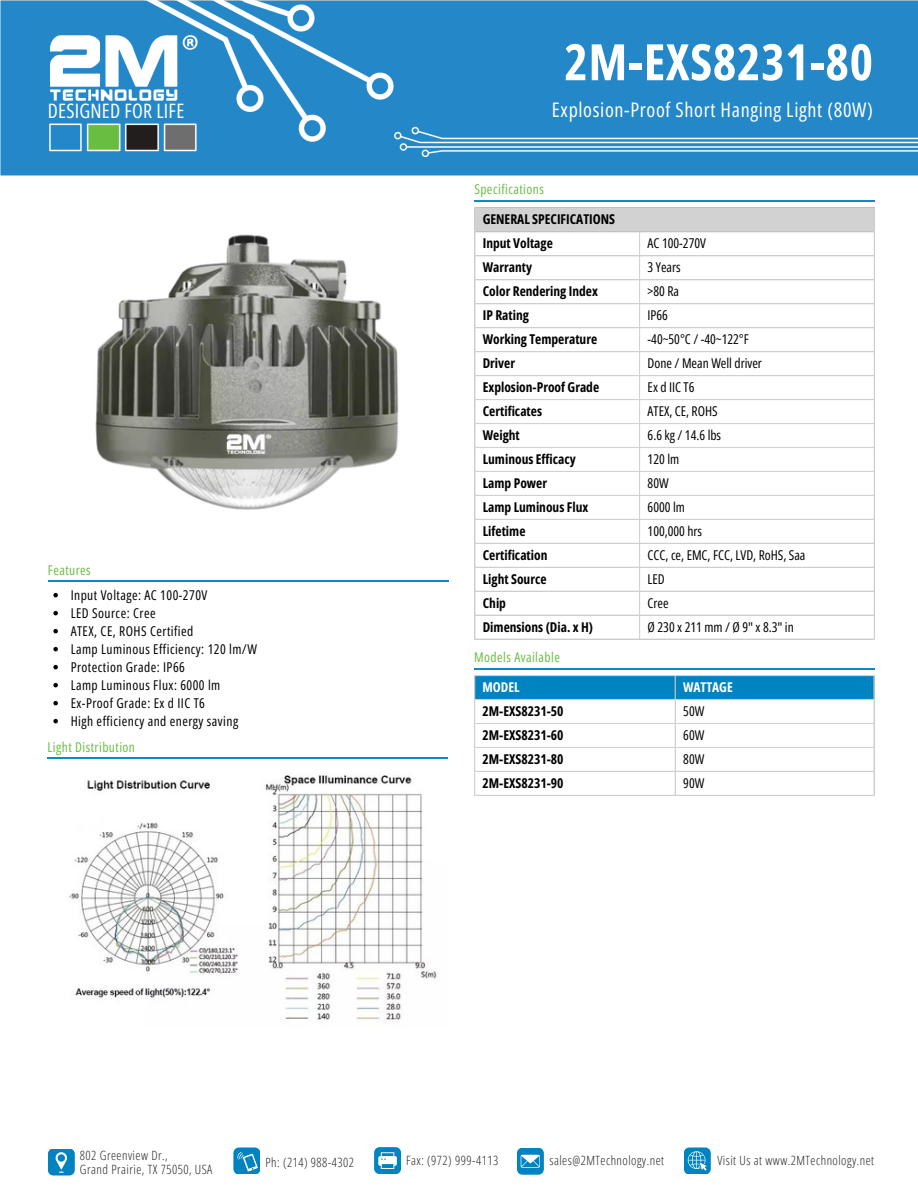
<style>
.page{position:relative;width:918px;height:1188px;background:#fff}
.page>*{position:absolute;margin:0;border:0;box-sizing:border-box;transform-origin:0 0}
.t1{font:700 50.25px "Open Sans Condensed";letter-spacing:.01em;color:#fff}
.t2{font:20.1px "Open Sans Condensed";letter-spacing:.035em;color:#fff}
.t3{font:19.95px "Open Sans Condensed";letter-spacing:.01em;color:#fff}
.t4{font:700 13.5px "Open Sans Condensed";color:#000}
.t5{font:13.5px "Open Sans Condensed";letter-spacing:.035em;color:#000}
.t6{font:13.5px "Open Sans Condensed";color:#000}
.t7{font:13.5px "Open Sans Condensed";letter-spacing:.035em;color:#6abe45}
.t8{font:700 13.5px "Open Sans Condensed";color:#fff}
.t9{font:300 12.75px "Open Sans Condensed";letter-spacing:.04em;color:#231f20}
</style>
<div class="page">
<img style="left:0;top:0;width:918px;height:176px">
<hr style="left:48px;top:580px;width:400px;height:2px;background:#0a8ccc">
<div style="left:475px;top:208px;width:400px;height:24px;background:#d2d2d3"></div>
<hr style="left:474px;top:208px;width:2px;height:431px;background:#d2d2d3">
<hr style="left:639px;top:232px;width:1px;height:407px;background:#d2d2d3">
<hr style="left:874px;top:208px;width:1px;height:431px;background:#d2d2d3">
<hr style="left:474px;top:207px;width:401px;height:1px;background:#d2d2d3">
<hr style="left:474px;top:255px;width:401px;height:1px;background:#d2d2d3">
<hr style="left:474px;top:279px;width:401px;height:1px;background:#d2d2d3">
<hr style="left:474px;top:303px;width:401px;height:1px;background:#d2d2d3">
<hr style="left:474px;top:327px;width:401px;height:1px;background:#d2d2d3">
<hr style="left:474px;top:351px;width:401px;height:1px;background:#d2d2d3">
<hr style="left:474px;top:375px;width:401px;height:1px;background:#d2d2d3">
<hr style="left:474px;top:399px;width:401px;height:1px;background:#d2d2d3">
<hr style="left:474px;top:423px;width:401px;height:1px;background:#d2d2d3">
<hr style="left:474px;top:447px;width:401px;height:1px;background:#d2d2d3">
<hr style="left:474px;top:471px;width:401px;height:1px;background:#d2d2d3">
<hr style="left:474px;top:495px;width:401px;height:1px;background:#d2d2d3">
<hr style="left:474px;top:519px;width:401px;height:1px;background:#d2d2d3">
<hr style="left:474px;top:543px;width:401px;height:1px;background:#d2d2d3">
<hr style="left:474px;top:567px;width:401px;height:1px;background:#d2d2d3">
<hr style="left:474px;top:591px;width:401px;height:1px;background:#d2d2d3">
<hr style="left:474px;top:615px;width:401px;height:1px;background:#d2d2d3">
<hr style="left:474px;top:639px;width:401px;height:1px;background:#d2d2d3">
<hr style="left:474px;top:668px;width:401px;height:1px;background:#0a8ccc">
<hr style="left:474px;top:200px;width:401px;height:2px;background:#0a8ccc">
<hr style="left:48px;top:758px;width:400px;height:1px;background:#0a8ccc">
<svg style="left:475px;top:676px;width:398px;height:23px;background:#0183c1"></svg>
<hr style="left:474px;top:676px;width:1px;height:119px;background:#d2d2d3">
<hr style="left:675px;top:676px;width:1px;height:119px;background:#d2d2d3">
<hr style="left:873px;top:676px;width:2px;height:119px;background:#d2d2d3">
<hr style="left:474px;top:675px;width:401px;height:1px;background:#d2d2d3">
<hr style="left:474px;top:699px;width:401px;height:1px;background:#d2d2d3">
<hr style="left:474px;top:723px;width:401px;height:1px;background:#d2d2d3">
<hr style="left:474px;top:747px;width:401px;height:1px;background:#d2d2d3">
<hr style="left:474px;top:771px;width:401px;height:1px;background:#d2d2d3">
<hr style="left:474px;top:795px;width:401px;height:1px;background:#d2d2d3">
<img style="left:95px;top:234px;width:304px;height:276px">
<svg style="left:53px;top:593px;width:5px;height:4px"></svg>
<svg style="left:53px;top:611px;width:5px;height:4px"></svg>
<svg style="left:53px;top:629px;width:5px;height:4px"></svg>
<svg style="left:53px;top:647px;width:5px;height:4px"></svg>
<svg style="left:53px;top:665px;width:5px;height:4px"></svg>
<svg style="left:53px;top:683px;width:5px;height:4px"></svg>
<svg style="left:53px;top:701px;width:5px;height:4px"></svg>
<svg style="left:53px;top:719px;width:5px;height:4px"></svg>
<img style="left:69px;top:775px;width:368px;height:245px">
<svg style="left:48px;top:1149px;width:27px;height:27px"></svg>
<svg style="left:233px;top:1148px;width:27px;height:26px"></svg>
<svg style="left:374px;top:1147px;width:27px;height:27px"></svg>
<svg style="left:517px;top:1148px;width:27px;height:27px"></svg>
<svg style="left:684px;top:1148px;width:27px;height:26px"></svg>
<p class="t3" style="left:48px;top:97px;width:138px">DESIGNED FOR LIFE</p>
<h1 class="t7" style="left:48px;top:560px;width:44px">Features</h1>
<p class="t5" style="left:71px;top:585px;width:138px">Input Voltage: AC 100-270V</p>
<p class="t5" style="left:71px;top:603px;width:86px">LED Source: Cree</p>
<p class="t5" style="left:71px;top:621px;width:124px">ATEX, CE, ROHS Certified</p>
<p class="t5" style="left:71px;top:639px;width:188px">Lamp Luminous Efficiency: 120 lm/W</p>
<p class="t5" style="left:71px;top:657px;width:116px">Protection Grade: IP66</p>
<p class="t5" style="left:71px;top:675px;width:151px">Lamp Luminous Flux: 6000 lm</p>
<p class="t5" style="left:71px;top:693px;width:136px">Ex-Proof Grade: Ex d IIC T6</p>
<p class="t5" style="left:71px;top:711px;width:169px">High efficiency and energy saving</p>
<p class="t7" style="left:48px;top:738px;width:89px">Light Distribution</p>
<p class="t1" style="left:564px;top:27px;width:310px">2M-EXS8231-80</p>
<p class="t2" style="left:552px;top:96px;width:323px">Explosion-Proof Short Hanging Light (80W)</p>
<p class="t7" style="left:474px;top:180px;width:71px">Specifications</p>
<h2 class="t4" style="left:483px;top:210px;width:134px">GENERAL SPECIFICATIONS</h2>
<p class="t4" style="left:483px;top:234px;width:72px">Input Voltage</p>
<p class="t6" style="left:648px;top:234px;width:60px">AC 100-270V</p>
<p class="t4" style="left:483px;top:258px;width:51px">Warranty</p>
<p class="t5" style="left:648px;top:258px;width:35px">3 Years</p>
<p class="t4" style="left:483px;top:282px;width:117px">Color Rendering Index</p>
<p class="t5" style="left:648px;top:282px;width:33px">&gt;80 Ra</p>
<p class="t4" style="left:483px;top:306px;width:48px">IP Rating</p>
<p class="t5" style="left:648px;top:306px;width:22px">IP66</p>
<p class="t4" style="left:483px;top:330px;width:116px">Working Temperature</p>
<p class="t5" style="left:648px;top:330px;width:103px">-40~50°C / -40~122°F</p>
<p class="t4" style="left:483px;top:354px;width:34px">Driver</p>
<p class="t6" style="left:648px;top:354px;width:116px">Done / Mean Well driver</p>
<p class="t4" style="left:483px;top:378px;width:118px">Explosion-Proof Grade</p>
<p class="t5" style="left:648px;top:378px;width:48px">Ex d IIC T6</p>
<p class="t4" style="left:483px;top:401px;width:61px">Certificates</p>
<p class="t6" style="left:648px;top:401px;width:72px">ATEX, CE, ROHS</p>
<p class="t4" style="left:483px;top:425px;width:39px">Weight</p>
<p class="t5" style="left:648px;top:425px;width:75px">6.6 kg / 14.6 lbs</p>
<p class="t4" style="left:483px;top:449px;width:95px">Luminous Efficacy</p>
<p class="t5" style="left:648px;top:449px;width:33px">120 lm</p>
<p class="t4" style="left:483px;top:473px;width:66px">Lamp Power</p>
<p class="t5" style="left:648px;top:473px;width:23px">80W</p>
<p class="t4" style="left:483px;top:497px;width:107px">Lamp Luminous Flux</p>
<p class="t5" style="left:648px;top:497px;width:39px">6000 lm</p>
<p class="t4" style="left:483px;top:521px;width:44px">Lifetime</p>
<p class="t6" style="left:648px;top:521px;width:56px">100,000 hrs</p>
<p class="t4" style="left:483px;top:545px;width:66px">Certification</p>
<p class="t6" style="left:648px;top:545px;width:159px">CCC, ce, EMC, FCC, LVD, RoHS, Saa</p>
<p class="t4" style="left:483px;top:569px;width:65px">Light Source</p>
<p class="t5" style="left:648px;top:569px;width:19px">LED</p>
<p class="t4" style="left:483px;top:593px;width:25px">Chip</p>
<p class="t5" style="left:648px;top:593px;width:23px">Cree</p>
<p class="t4" style="left:483px;top:617px;width:112px">Dimensions (Dia. x H)</p>
<p class="t6" style="left:648px;top:617px;width:148px">Ø 230 x 211 mm / Ø 9" x 8.3" in</p>
<p class="t7" style="left:474px;top:648px;width:87px">Models Available</p>
<p class="t8" style="left:483px;top:677px;width:39px">MODEL</p>
<p class="t8" style="left:683px;top:677px;width:51px">WATTAGE</p>
<p class="t4" style="left:483px;top:701px;width:82px">2M-EXS8231-50</p>
<p class="t5" style="left:683px;top:701px;width:23px">50W</p>
<p class="t4" style="left:483px;top:725px;width:82px">2M-EXS8231-60</p>
<p class="t5" style="left:683px;top:725px;width:23px">60W</p>
<p class="t4" style="left:483px;top:749px;width:82px">2M-EXS8231-80</p>
<p class="t5" style="left:683px;top:749px;width:23px">80W</p>
<p class="t4" style="left:483px;top:773px;width:82px">2M-EXS8231-90</p>
<p class="t5" style="left:683px;top:773px;width:23px">90W</p>
<p class="t9" style="left:80px;top:1146px;width:89px">802 Greenview Dr.,</p>
<p class="t9" style="left:80px;top:1160px;width:134px">Grand Prairie, TX 75050, USA</p>
<p class="t9" style="left:266px;top:1153px;width:90px">Ph: (214) 988-4302</p>
<p class="t9" style="left:406px;top:1152px;width:94px">Fax: (972) 999-4113</p>
<p class="t9" style="left:549px;top:1152px;width:116px">sales@2MTechnology.net</p>
<p class="t9" style="left:717px;top:1152px;width:158px">Visit Us at www.2MTechnology.net</p>
</div>
